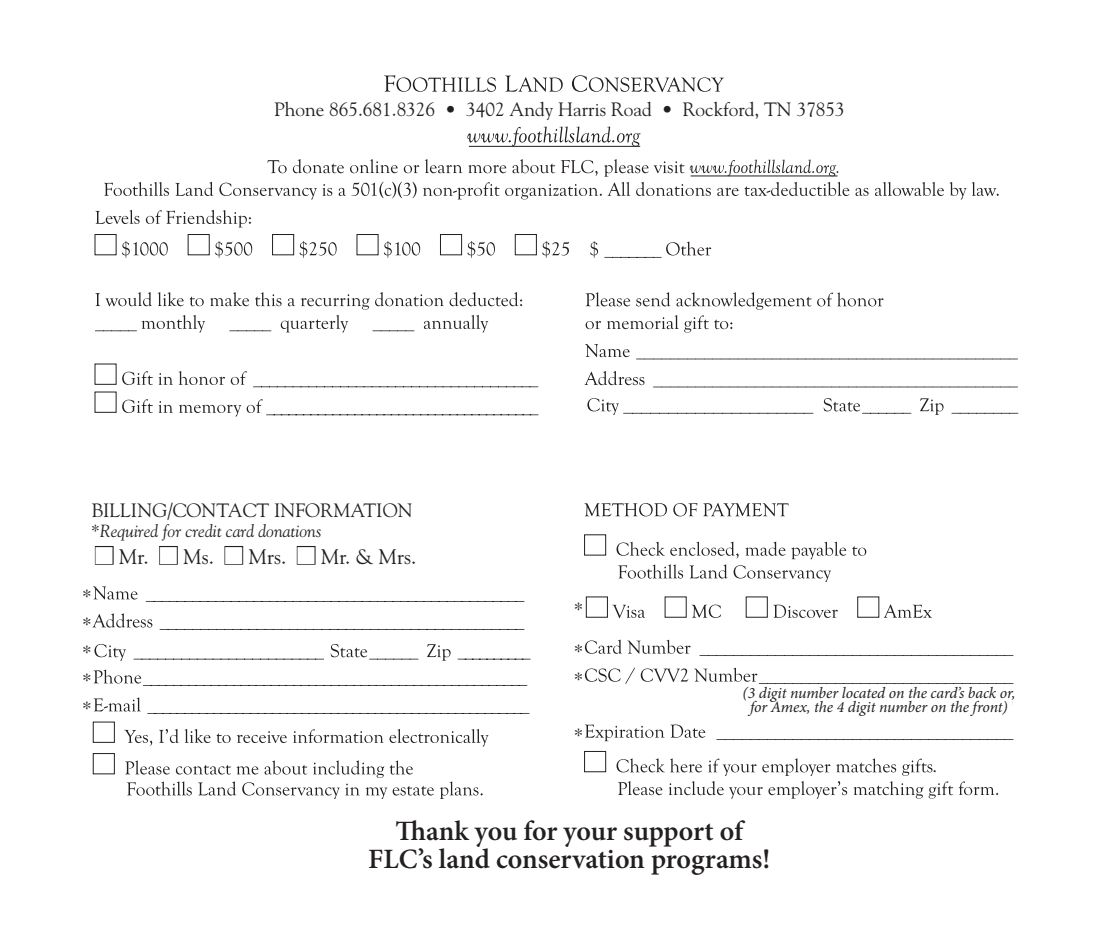
<style>
.page{position:relative;width:1119px;height:945px;background:#fff}
.page>*{position:absolute;margin:0;border:0;box-sizing:border-box;transform-origin:0 0}
.t1{font:600 28px/28px "Minion Pro";letter-spacing:-.005em;color:#231f20;text-align:center}
.t2{font:21px "Goudy";color:#231f20}
.t3{font:19.25px/28px "Goudy";color:#231f20;text-align:justify}
.t4{font:italic 17.5px "Goudy";color:#231f20}
.t5{font:17.5px "Minion Pro";color:#231f20}
.t6{font:italic 15.75px/14px "Minion Pro";letter-spacing:-.01em;color:#231f20;text-align:center}
.s1{color:#fff}
</style>
<div class="page">
<svg style="left:584px;top:371px;width:433px;height:16px"></svg>
<svg style="left:585px;top:344px;width:432px;height:15px"></svg>
<svg style="left:585px;top:292px;width:298px;height:41px"></svg>
<svg style="left:587px;top:398px;width:431px;height:17px"></svg>
<svg style="left:94px;top:644px;width:436px;height:17px"></svg>
<svg style="left:585px;top:725px;width:428px;height:16px"></svg>
<svg style="left:585px;top:668px;width:428px;height:16px"></svg>
<svg style="left:585px;top:640px;width:428px;height:16px"></svg>
<svg style="left:612px;top:604px;width:319px;height:14px"></svg>
<svg style="left:616px;top:542px;width:250px;height:40px"></svg>
<svg style="left:584px;top:503px;width:204px;height:13px"></svg>
<div style="left:584px;top:534px;width:22px;height:22px;border:1px solid #231f20"></div>
<div style="left:585px;top:596px;width:22px;height:22px;border:1px solid #231f20"></div>
<div style="left:857px;top:596px;width:22px;height:22px;border:1px solid #231f20"></div>
<div style="left:584px;top:751px;width:22px;height:21px;border:1px solid #231f20"></div>
<svg style="left:125px;top:760px;width:358px;height:39px"></svg>
<svg style="left:124px;top:729px;width:364px;height:17px"></svg>
<svg style="left:93px;top:697px;width:436px;height:17px"></svg>
<svg style="left:94px;top:670px;width:433px;height:16px"></svg>
<svg style="left:92px;top:613px;width:432px;height:17px"></svg>
<svg style="left:93px;top:586px;width:431px;height:16px"></svg>
<div style="left:93px;top:722px;width:22px;height:21px;border:1px solid #231f20"></div>
<div style="left:93px;top:753px;width:22px;height:21px;border:1px solid #231f20"></div>
<svg style="left:122px;top:399px;width:416px;height:17px"></svg>
<svg style="left:122px;top:371px;width:416px;height:16px"></svg>
<svg style="left:95px;top:292px;width:427px;height:40px"></svg>
<svg style="left:122px;top:241px;width:589px;height:17px"></svg>
<svg style="left:95px;top:210px;width:156px;height:17px"></svg>
<svg style="left:104px;top:159px;width:894px;height:40px"></svg>
<svg style="left:467px;top:127px;width:173px;height:19px"></svg>
<svg style="left:384px;top:75px;width:339px;height:17px"></svg>
<div style="left:188px;top:234px;width:22px;height:21px;border:1px solid #231f20"></div>
<div style="left:272px;top:234px;width:22px;height:21px;border:1px solid #231f20"></div>
<div style="left:440px;top:234px;width:22px;height:21px;border:1px solid #231f20"></div>
<div style="left:514px;top:234px;width:22px;height:21px;border:1px solid #231f20"></div>
<svg style="left:616px;top:758px;width:382px;height:41px"></svg>
<hr style="left:469px;top:146px;width:171px;height:1px;background:#231f20">
<hr style="left:690px;top:176px;width:147px;height:1px;background:#231f20">
<div style="left:933px;top:754px;width:56px;height:24px;background:#fff"></div>
<div style="left:95px;top:546px;width:19px;height:19px;border:2px solid #231f20"></div>
<div style="left:159px;top:546px;width:19px;height:19px;border:2px solid #231f20"></div>
<div style="left:224px;top:546px;width:19px;height:19px;border:2px solid #231f20"></div>
<div style="left:297px;top:546px;width:18px;height:19px;border:2px solid #231f20"></div>
<p class="t3" style="left:274px;top:95px;width:572px">Phone 865.681.8326 • 3402 Andy Harris Road • Rockford, TN 37853</p>
<p class="t3" style="left:91px;top:496px;width:323px">BILLING/CONTACT INFORMATION</p>
<p class="t4" style="left:91px;top:520px;width:232px">*Required for credit card donations</p>
<p class="t2" style="left:95px;top:544px;width:323px"><span class="s1">■</span> Mr. <span class="s1">■</span> Ms. <span class="s1">■</span> Mrs. <span class="s1">■</span> Mr. &amp; Mrs.</p>
<p class="t3" style="left:82px;top:582px;width:11px">* * * * *</p>
<p class="t3" style="left:573px;top:588px;width:11px;line-height:42px">* *</p>
<p class="t3" style="left:573px;top:665px;width:11px">*</p>
<p class="t3" style="left:573px;top:721px;width:11px">*</p>
<p class="t6" style="left:742px;top:686px;width:274px">(3 digit number located on the card’s back or, for Amex, the 4 digit number on the front)</p>
<p class="t5" style="left:932px;top:755px;width:5px">.</p>
<p class="t1" style="left:368px;top:816px;width:403px">Thank you for your support of<br>FLC’s land conservation programs!</p>
</div>
